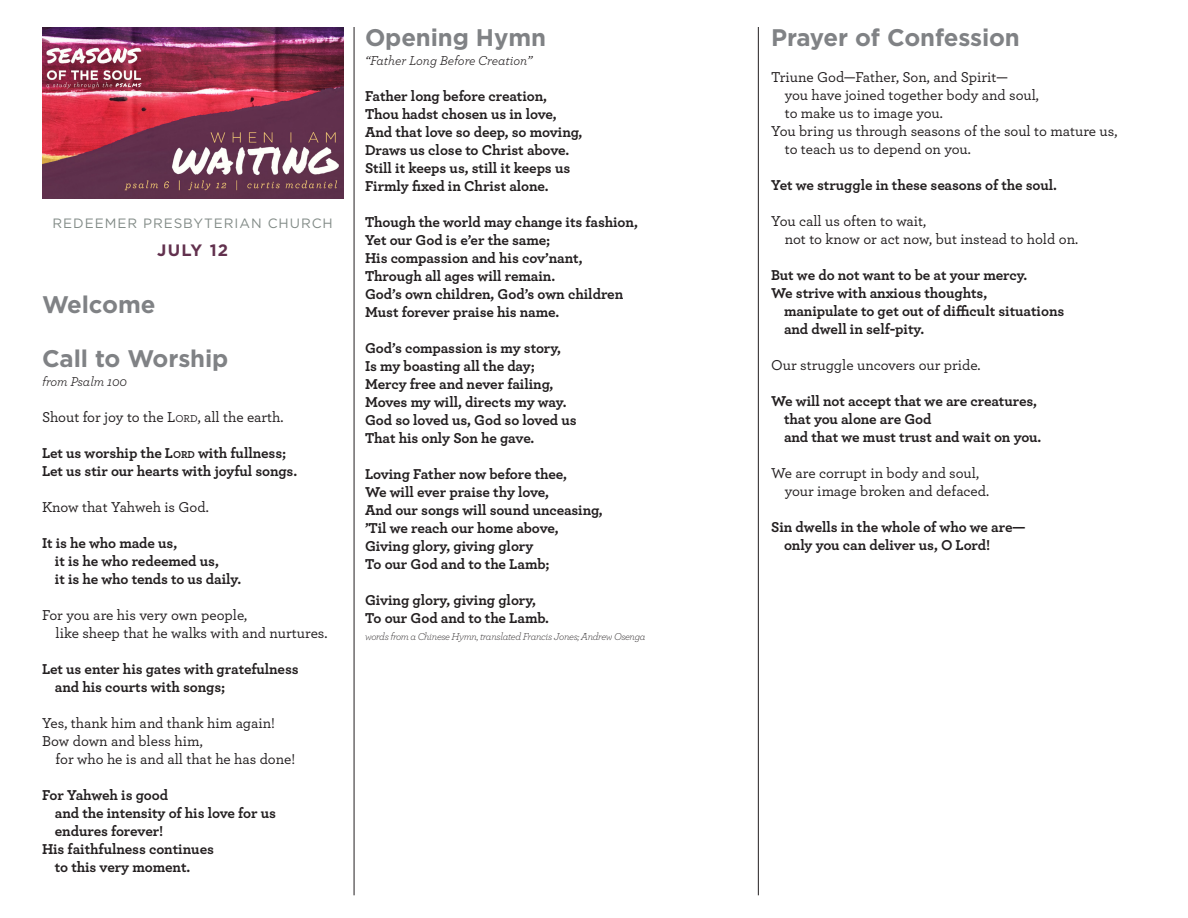
<style>
.page{position:relative;width:1188px;height:918px;background:#fff}
.page>*{position:absolute;margin:0;border:0;box-sizing:border-box;transform-origin:0 0}
.HEADING{font:700 24px "Gotham";letter-spacing:-.005em;color:#808285}
.t1{font:700 16.5px "Gotham";letter-spacing:.07em;color:#62314e}
.PEOPLE{font:700 15px "Archer";letter-spacing:-.005em;color:#231f20}
.LEADER{font:500 15px "Archer";color:#231f20}
.SUB-HEADING{font:italic 13.5px "Archer";letter-spacing:-.005em;color:#231f20}
.t2{font:13.5px "Gotham";letter-spacing:.07em;color:#828b87}
.CREDITS{font:italic 300 10.5px "Archer";letter-spacing:-.03em;color:#231f20}
.s1{font-style:inherit}
.s2{font-size:10.5px}
</style>
<div class="page">
<hr style="left:354px;top:27px;width:1px;height:868px;background:#231f20">
<hr style="left:758px;top:27px;width:1px;height:868px;background:#231f20">
<img style="left:42px;top:27px;width:301px;height:171px">
<p class="t2" style="left:53px;top:215px;width:282px">REDEEMER PRESBYTERIAN CHURCH</p>
<p class="t1" style="left:157px;top:239px;width:72px">JULY 12</p>
<p class="HEADING" style="left:42px;top:288px;width:115px">Welcome</p>
<p class="HEADING" style="left:42px;top:342px;width:188px">Call to Worship</p>
<p class="SUB-HEADING" style="left:42px;top:372px;width:87px">from Psalm 100</p>
<p class="LEADER" style="left:42px;top:406px;width:243px">Shout for joy to the <span class="s1">L</span><span class="s2">ord</span>, all the earth.</p>
<p class="PEOPLE" style="left:42px;top:441px;width:246px">Let us worship the <span class="s1">L</span><span class="s2">ord</span> with fullness;</p>
<p class="PEOPLE" style="left:42px;top:459px;width:257px">Let us stir our hearts with joyful songs.</p>
<p class="LEADER" style="left:42px;top:496px;width:168px">Know that Yahweh is God.</p>
<p class="PEOPLE" style="left:42px;top:531px;width:137px">It is he who made us,</p>
<p class="PEOPLE" style="left:55px;top:549px;width:166px">it is he who redeemed us,</p>
<p class="PEOPLE" style="left:55px;top:567px;width:188px">it is he who tends to us daily.</p>
<p class="LEADER" style="left:42px;top:604px;width:207px">For you are his very own people,</p>
<p class="LEADER" style="left:56px;top:622px;width:274px">like sheep that he walks with and nurtures.</p>
<p class="PEOPLE" style="left:42px;top:657px;width:258px">Let us enter his gates with gratefulness</p>
<p class="PEOPLE" style="left:55px;top:675px;width:172px">and his courts with songs;</p>
<p class="LEADER" style="left:42px;top:712px;width:235px">Yes, thank him and thank him again!</p>
<p class="LEADER" style="left:42px;top:730px;width:162px">Bow down and bless him,</p>
<p class="LEADER" style="left:56px;top:748px;width:241px">for who he is and all that he has done!</p>
<p class="PEOPLE" style="left:42px;top:783px;width:128px">For Yahweh is good</p>
<p class="PEOPLE" style="left:55px;top:801px;width:223px">and the intensity of his love for us</p>
<p class="PEOPLE" style="left:55px;top:819px;width:110px">endures forever!</p>
<p class="PEOPLE" style="left:42px;top:837px;width:173px">His faithfulness continues</p>
<p class="PEOPLE" style="left:55px;top:855px;width:137px">to this very moment.</p>
<p class="HEADING" style="left:365px;top:22px;width:182px">Opening Hymn</p>
<p class="SUB-HEADING" style="left:365px;top:51px;width:169px">“Father Long Before Creation”</p>
<p class="PEOPLE" style="left:365px;top:84px;width:184px">Father long before creation,</p>
<p class="PEOPLE" style="left:365px;top:102px;width:193px">Thou hadst chosen us in love,</p>
<p class="PEOPLE" style="left:365px;top:120px;width:219px">And that love so deep, so moving,</p>
<p class="PEOPLE" style="left:365px;top:138px;width:206px">Draws us close to Christ above.</p>
<p class="PEOPLE" style="left:365px;top:156px;width:207px">Still it keeps us, still it keeps us</p>
<p class="PEOPLE" style="left:365px;top:174px;width:185px">Firmly fixed in Christ alone.</p>
<p class="PEOPLE" style="left:365px;top:210px;width:274px">Though the world may change its fashion,</p>
<p class="PEOPLE" style="left:365px;top:228px;width:187px">Yet our God is e’er the same;</p>
<p class="PEOPLE" style="left:365px;top:246px;width:219px">His compassion and his cov’nant,</p>
<p class="PEOPLE" style="left:365px;top:264px;width:192px">Through all ages will remain.</p>
<p class="PEOPLE" style="left:365px;top:282px;width:260px">God’s own children, God’s own children</p>
<p class="PEOPLE" style="left:365px;top:300px;width:196px">Must forever praise his name.</p>
<p class="PEOPLE" style="left:365px;top:336px;width:198px">God’s compassion is my story,</p>
<p class="PEOPLE" style="left:365px;top:354px;width:171px">Is my boasting all the day;</p>
<p class="PEOPLE" style="left:365px;top:372px;width:190px">Mercy free and never failing,</p>
<p class="PEOPLE" style="left:365px;top:390px;width:203px">Moves my will, directs my way.</p>
<p class="PEOPLE" style="left:365px;top:408px;width:213px">God so loved us, God so loved us</p>
<p class="PEOPLE" style="left:365px;top:426px;width:171px">That his only Son he gave.</p>
<p class="PEOPLE" style="left:365px;top:462px;width:203px">Loving Father now before thee,</p>
<p class="PEOPLE" style="left:365px;top:480px;width:186px">We will ever praise thy love,</p>
<p class="PEOPLE" style="left:365px;top:498px;width:239px">And our songs will sound unceasing,</p>
<p class="PEOPLE" style="left:365px;top:516px;width:195px">’Til we reach our home above,</p>
<p class="PEOPLE" style="left:365px;top:534px;width:170px">Giving glory, giving glory</p>
<p class="PEOPLE" style="left:365px;top:552px;width:186px">To our God and to the Lamb;</p>
<p class="PEOPLE" style="left:365px;top:588px;width:173px">Giving glory, giving glory,</p>
<p class="PEOPLE" style="left:365px;top:606px;width:185px">To our God and to the Lamb.</p>
<p class="CREDITS" style="left:365px;top:630px;width:282px">words from a Chinese Hymn, translated Francis Jones; Andrew Osenga</p>
<p class="HEADING" style="left:771px;top:22px;width:250px">Prayer of Confession</p>
<p class="LEADER" style="left:771px;top:66px;width:238px">Triune God—Father, Son, and Spirit—</p>
<p class="LEADER" style="left:785px;top:84px;width:256px">you have joined together body and soul,</p>
<p class="LEADER" style="left:785px;top:102px;width:160px">to make us to image you.</p>
<p class="LEADER" style="left:771px;top:120px;width:348px">You bring us through seasons of the soul to mature us,</p>
<p class="LEADER" style="left:785px;top:138px;width:188px">to teach us to depend on you.</p>
<p class="PEOPLE" style="left:771px;top:173px;width:287px">Yet we struggle in these seasons of the soul.</p>
<p class="LEADER" style="left:771px;top:210px;width:157px">You call us often to wait,</p>
<p class="LEADER" style="left:785px;top:228px;width:295px">not to know or act now, but instead to hold on.</p>
<p class="PEOPLE" style="left:771px;top:263px;width:258px">But we do not want to be at your mercy.</p>
<p class="PEOPLE" style="left:771px;top:281px;width:218px">We strive with anxious thoughts,</p>
<p class="PEOPLE" style="left:784px;top:299px;width:282px">manipulate to get out of difficult situations</p>
<p class="PEOPLE" style="left:784px;top:317px;width:142px">and dwell in self-pity.</p>
<p class="LEADER" style="left:771px;top:354px;width:211px">Our struggle uncovers our pride.</p>
<p class="PEOPLE" style="left:771px;top:389px;width:268px">We will not accept that we are creatures,</p>
<p class="PEOPLE" style="left:784px;top:407px;width:149px">that you alone are God</p>
<p class="PEOPLE" style="left:784px;top:425px;width:259px">and that we must trust and wait on you.</p>
<p class="LEADER" style="left:771px;top:462px;width:210px">We are corrupt in body and soul,</p>
<p class="LEADER" style="left:785px;top:480px;width:206px">your image broken and defaced.</p>
<p class="PEOPLE" style="left:771px;top:515px;width:256px">Sin dwells in the whole of who we are—</p>
<p class="PEOPLE" style="left:784px;top:533px;width:208px">only you can deliver us, O Lord!</p>
</div>
